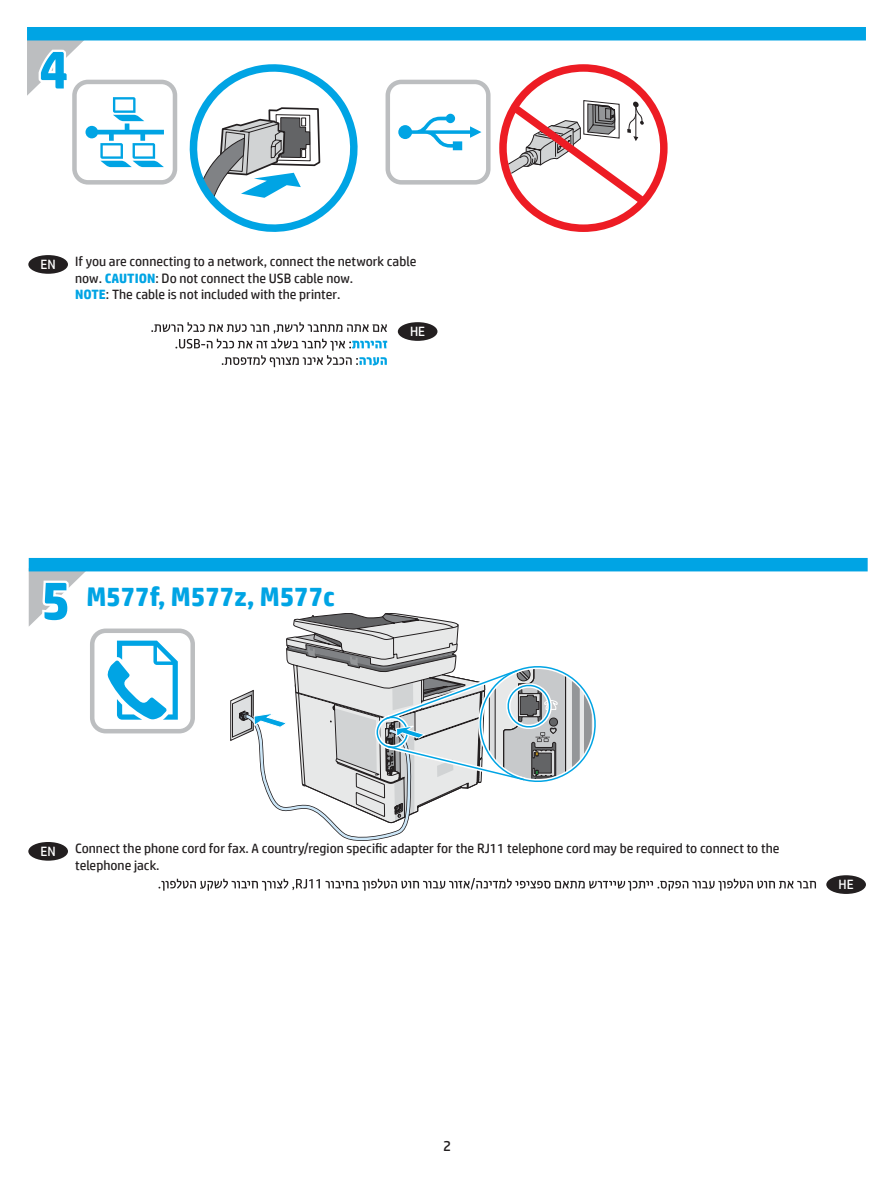
<style>
.page{position:relative;width:893px;height:1188px;background:#fff}
.page>*{position:absolute;margin:0;border:0;box-sizing:border-box;transform-origin:0 0}
.t1{font:700 54px "HP Simplified";color:#00a4e4}
.t2{font:700 27px "HP Simplified";color:#00a4e4}
.t3{font:15px "HP Simplified";color:#231f20}
.t4{font:13.5px/16.5px "HP Simplified";color:#231f20}
.t5{font:13.5px "HP Simplified";color:#fff}
.s1{font-weight:700;color:#00a4e4}
</style>
<div class="page">
<div style="left:27px;top:27px;width:838px;height:13px;background:#00a4e4"></div>
<div style="left:29px;top:558px;width:838px;height:13px;background:#00a4e4"></div>
<div style="left:499px;top:64px;width:168px;height:168px;border:8px solid #ed1c24;border-radius:50%"></div>
<svg style="left:503px;top:97px;width:150px;height:115px"></svg>
<svg style="left:189px;top:64px;width:169px;height:168px"></svg>
<div style="left:385px;top:80px;width:105px;height:105px;border:4px solid #bcbec0;border-radius:14px"></div>
<svg style="left:398px;top:114px;width:83px;height:36px"></svg>
<div style="left:72px;top:80px;width:105px;height:105px;border:4px solid #bcbec0;border-radius:14px"></div>
<svg style="left:27px;top:40px;width:137px;height:127px"></svg>
<svg style="left:29px;top:571px;width:60px;height:55px"></svg>
<div style="left:28px;top:255px;width:40px;height:19px;background:#231f20;border-radius:50%"></div>
<div style="left:28px;top:842px;width:40px;height:19px;background:#231f20;border-radius:50%"></div>
<svg style="left:230px;top:613px;width:366px;height:228px"></svg>
<div style="left:90px;top:629px;width:105px;height:104px;border:4px solid #bcbec0;border-radius:14px"></div>
<svg style="left:107px;top:641px;width:71px;height:79px"></svg>
<div style="left:397px;top:322px;width:40px;height:19px;background:#231f20;border-radius:50%"></div>
<div style="left:825px;top:875px;width:40px;height:19px;background:#231f20;border-radius:50%"></div>
<svg style="left:151px;top:322px;width:236px;height:45px"></svg>
<svg style="left:158px;top:878px;width:657px;height:13px"></svg>
<h1 class="t1" style="left:39px;top:34px;width:30px">4</h1>
<p class="t5" style="left:41px;top:255px;width:17px">EN</p>
<p class="t4" style="left:75px;top:253px;width:342px">If you are connecting to a network, connect the network cable now. <span class="s1">CAUTION</span>: Do not connect the USB cable now.<br><span class="s1">NOTE</span>: The cable is not included with the printer.</p>
<p class="t5" style="left:410px;top:322px;width:17px">HE</p>
<h1 class="t1" style="left:41px;top:565px;width:30px">5</h1>
<h2 class="t2" style="left:86px;top:579px;width:250px">M577F, M577Z, M577C</h2>
<p class="t5" style="left:41px;top:842px;width:17px">EN</p>
<p class="t4" style="left:75px;top:840px;width:705px">Connect the phone cord for fax. A country/region specific adapter for the RJ11 telephone cord may be required to connect to the telephone jack.</p>
<p class="t5" style="left:838px;top:875px;width:17px">HE</p>
<p class="t3" style="left:443px;top:1136px;width:10px">2</p>
</div>
